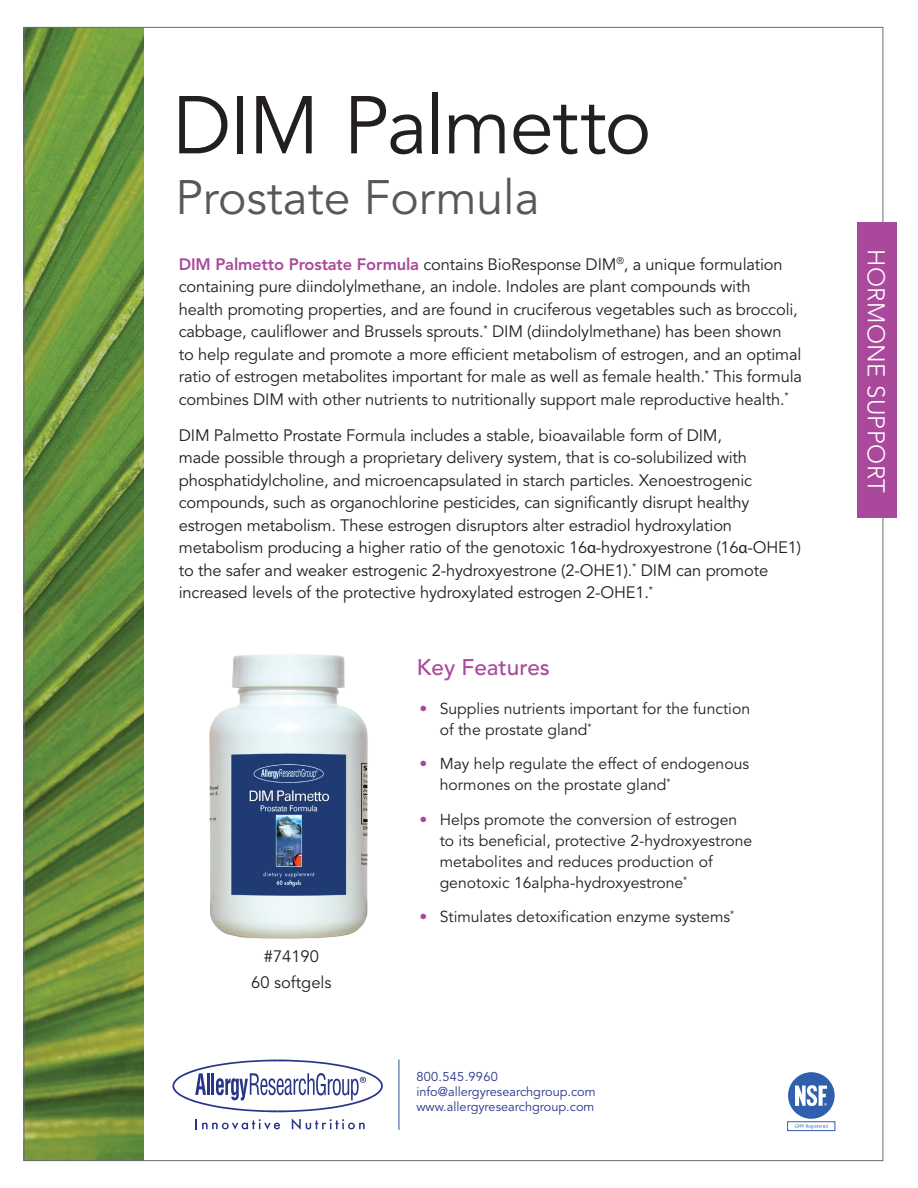
<style>
.page{position:relative;width:918px;height:1188px;background:#fff}
.page>*{position:absolute;margin:0;border:0;box-sizing:border-box;transform-origin:0 0}
.t1{font:81px "Avenir";letter-spacing:-.02em;color:#231f20}
.t2{font:48px "Avenir";color:#57585a}
.t3{font:300 24px "Avenir";letter-spacing:.02em;color:#fff}
.t4{font:500 22.5px "Avenir";color:#aa499b}
.t5{font:16.5px/22.5px "Avenir";letter-spacing:-.01em;color:#231f20}
.t6{font:15.75px/21px "Avenir";color:#231f20}
.t7{font:12.75px/15.3px "Avenir";color:#273488}
.s1{font-weight:800;color:#aa499b}
.s2{font-family:"Myriad Pro"}
.s3{color:#aa499b}
</style>
<div class="page">
<svg style="left:172px;top:1060px;width:211px;height:52px"></svg>
<svg style="left:196px;top:1119px;width:84px;height:11px"></svg>
<svg style="left:292px;top:1118px;width:73px;height:12px"></svg>
<div style="left:788px;top:1072px;width:47px;height:47px;background:#2f60ad;border-radius:50%"></div>
<div style="left:787px;top:1121px;width:48px;height:10px;border:1px solid #3061ad"></div>
<svg style="left:795px;top:1085px;width:32px;height:21px"></svg>
<svg style="left:795px;top:1124px;width:33px;height:5px"></svg>
<img style="left:26px;top:29px;width:118px;height:1130px">
<hr style="left:399px;top:1060px;width:1px;height:70px;background:#2e5399">
<img style="left:209px;top:654px;width:159px;height:285px">
<div style="left:858px;top:223px;width:39px;height:295px;background:#aa499b"></div>
<h1 class="t1" style="left:172px;top:77px;width:481px">DIM Palmetto</h1>
<h2 class="t2" style="left:175px;top:169px;width:366px">Prostate Formula</h2>
<p class="t5" style="left:179px;top:253px;width:625px"><span class="s1">DIM Palmetto Prostate Formula</span> contains BioResponse DIM<sup>®</sup>, a unique formulation containing pure diindolylmethane, an indole. Indoles are plant compounds with<br>health promoting properties, and are found in cruciferous vegetables such as broccoli, cabbage, cauliflower and Brussels sprouts.<sup>*</sup> DIM (diindolylmethane) has been shown<br>to help regulate and promote a more efficient metabolism of estrogen, and an optimal ratio of estrogen metabolites important for male as well as female health.<sup>*</sup> This formula combines DIM with other nutrients to nutritionally support male reproductive health.<sup>*</sup></p>
<p class="t5" style="left:179px;top:424px;width:624px">DIM Palmetto Prostate Formula includes a stable, bioavailable form of DIM,<br>made possible through a proprietary delivery system, that is co-solubilized with phosphatidylcholine, and microencapsulated in starch particles. Xenoestrogenic compounds, such as organochlorine pesticides, can significantly disrupt healthy estrogen metabolism. These estrogen disruptors alter estradiol hydroxylation metabolism producing a higher ratio of the genotoxic 16<span class="s2">α</span>-hydroxyestrone (16<span class="s2">α</span>-OHE1) to the safer and weaker estrogenic 2-hydroxyestrone (2-OHE1).<sup>*</sup> DIM can promote increased levels of the protective hydroxylated estrogen 2-OHE1.<sup>*</sup></p>
<h3 class="t4" style="left:417px;top:648px;width:134px">Key Features</h3>
<p class="t5" style="left:251px;top:944px;width:82px;line-height:25.5px;text-align:center">#74190<br>60 softgels</p>
<p class="t6" style="left:440px;top:698px;width:312px;text-indent:-20px"><span class="s3">•</span> Supplies nutrients important for the function of the prostate gland<sup>*</sup></p>
<p class="t6" style="left:440px;top:754px;width:311px;text-indent:-20px"><span class="s3">•</span> May help regulate the effect of endogenous hormones on the prostate gland<sup>*</sup></p>
<p class="t6" style="left:440px;top:809px;width:314px;text-indent:-20px"><span class="s3">•</span> Helps promote the conversion of estrogen to its beneficial, protective 2-hydroxyestrone metabolites and reduces production of genotoxic 16alpha-hydroxyestrone<sup>*</sup></p>
<p class="t6" style="left:419px;top:907px;width:316px"><span class="s3">•</span> Stimulates detoxification enzyme systems<sup>*</sup></p>
<p class="t7" style="left:416px;top:1069px;width:181px">800.545.9960 info@allergyresearchgroup.com www.allergyresearchgroup.com</p>
<h3 class="t3" style="left:890px;top:249px;width:246px;rotate:90deg">HORMONE SUPPORT</h3>
</div>
